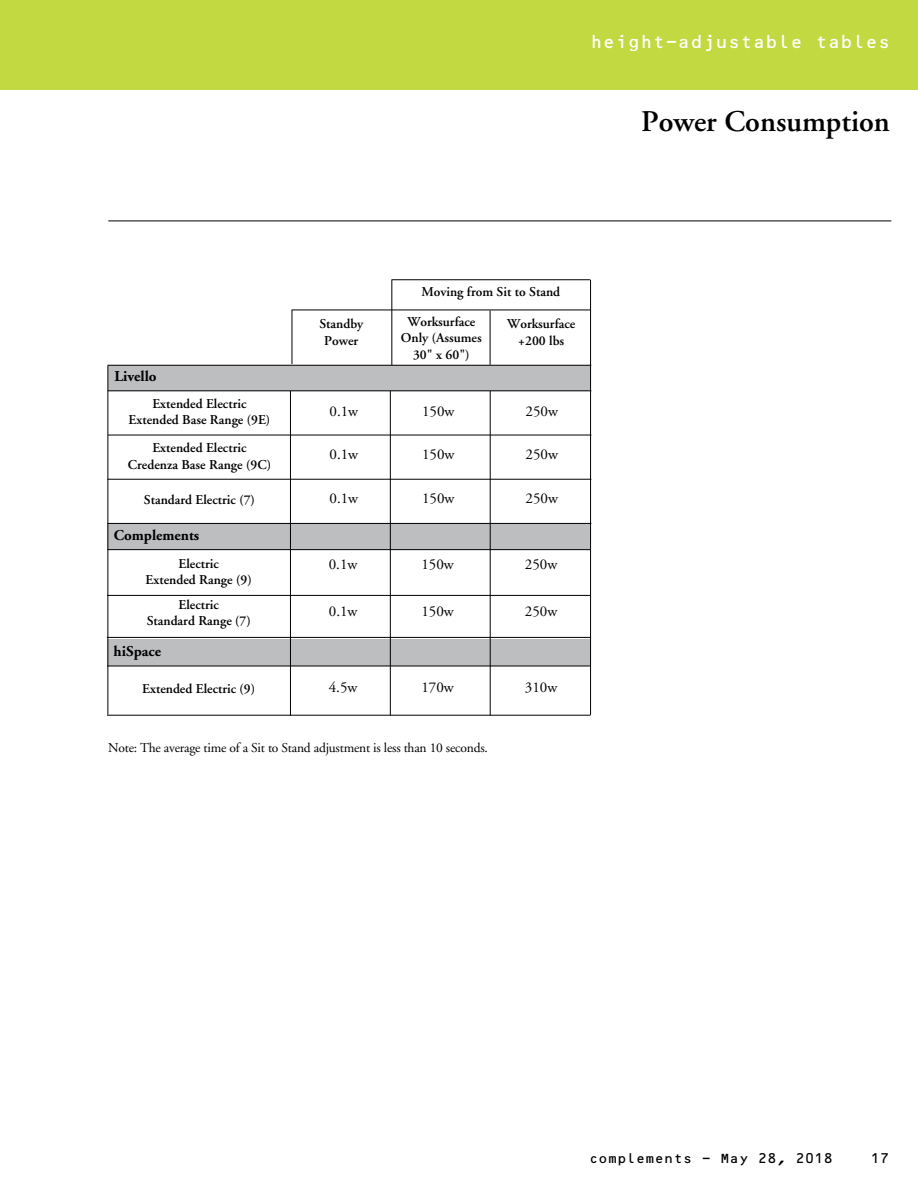
<style>
.page{position:relative;width:918px;height:1188px;background:#fff}
.page>*{position:absolute;margin:0;border:0;box-sizing:border-box;transform-origin:0 0}
.t1{font:600 30px "Adobe Garamond";color:#000}
.t2{font:18px "OCRB";letter-spacing:-.025em;color:#fff}
.t3{font:15px "Adobe Garamond";color:#000}
.t4{font:700 15px "Adobe Garamond";color:#000}
.t5{font:600 13.5px/16.2px "Adobe Garamond";color:#000;text-align:center}
.t6{font:13.5px "Adobe Garamond";letter-spacing:-.015em;color:#000}
.t7{font:13.5px "OCRB";letter-spacing:-.025em;color:#000}
</style>
<div class="page">
<div style="left:0;top:0;width:918px;height:90px;background:#c3d941"></div>
<div style="left:108px;top:524px;width:482px;height:26px;background:#bcbec0"></div>
<div style="left:108px;top:639px;width:483px;height:26px;background:#bcbec0"></div>
<hr style="left:108px;top:221px;width:783px;height:1px;background:#000">
<div style="left:108px;top:365px;width:482px;height:25px;background:#bcbec0"></div>
<hr style="left:292px;top:310px;width:1px;height:54px;background:#000">
<hr style="left:392px;top:280px;width:1px;height:85px;background:#000">
<hr style="left:490px;top:310px;width:1px;height:55px;background:#000">
<hr style="left:290px;top:391px;width:1px;height:324px;background:#000">
<hr style="left:390px;top:391px;width:1px;height:324px;background:#000">
<hr style="left:490px;top:391px;width:1px;height:324px;background:#000">
<hr style="left:292px;top:310px;width:298px;height:1px;background:#000">
<hr style="left:392px;top:279px;width:198px;height:1px;background:#000">
<hr style="left:107px;top:365px;width:484px;height:1px;background:#000">
<hr style="left:108px;top:391px;width:483px;height:1px;background:#000">
<hr style="left:108px;top:435px;width:483px;height:1px;background:#000">
<hr style="left:107px;top:637px;width:483px;height:1px;background:#000">
<hr style="left:107px;top:666px;width:483px;height:1px;background:#000">
<hr style="left:107px;top:715px;width:483px;height:1px;background:#000">
<hr style="left:107px;top:479px;width:484px;height:1px;background:#000">
<hr style="left:108px;top:549px;width:482px;height:1px;background:#000">
<hr style="left:108px;top:523px;width:483px;height:1px;background:#000">
<hr style="left:107px;top:595px;width:483px;height:1px;background:#000">
<hr style="left:590px;top:280px;width:1px;height:435px;background:#000">
<hr style="left:108px;top:366px;width:1px;height:349px;background:#000">
<h2 class="t2" style="left:590px;top:32px;width:302px">height-adjustable tables</h2>
<h1 class="t1" style="left:641px;top:105px;width:250px">Power Consumption</h1>
<p class="t4" style="left:114px;top:368px;width:44px">Livello</p>
<p class="t5" style="left:129px;top:396px;width:143px">Extended Electric<br>Extended Base Range (9E)</p>
<p class="t5" style="left:128px;top:440px;width:145px">Extended Electric<br>Credenza Base Range (9C)</p>
<p class="t5" style="left:144px;top:492px;width:112px">Standard Electric (7)</p>
<p class="t4" style="left:114px;top:528px;width:87px">Complements</p>
<p class="t5" style="left:422px;top:284px;width:140px">Moving from Sit to Stand</p>
<p class="t5" style="left:507px;top:316px;width:70px">Worksurface +200 lbs</p>
<p class="t5" style="left:319px;top:316px;width:45px">Standby<br>Power</p>
<p class="t5" style="left:401px;top:314px;width:82px">Worksurface<br>Only (Assumes<br>30" x 60")</p>
<p class="t3" style="left:330px;top:403px;width:30px">0.1w</p>
<p class="t3" style="left:422px;top:403px;width:34px">150w</p>
<p class="t3" style="left:526px;top:403px;width:34px">250w</p>
<p class="t3" style="left:330px;top:446px;width:30px">0.1w</p>
<p class="t3" style="left:422px;top:446px;width:34px">150w</p>
<p class="t3" style="left:526px;top:446px;width:34px">250w</p>
<p class="t3" style="left:330px;top:490px;width:30px">0.1w</p>
<p class="t3" style="left:422px;top:490px;width:34px">150w</p>
<p class="t3" style="left:526px;top:490px;width:34px">250w</p>
<p class="t5" style="left:146px;top:556px;width:108px">Electric<br>Extended Range (9)</p>
<p class="t3" style="left:329px;top:556px;width:30px">0.1w</p>
<p class="t3" style="left:421px;top:556px;width:34px">150w</p>
<p class="t3" style="left:525px;top:556px;width:34px">250w</p>
<p class="t5" style="left:147px;top:597px;width:106px">Electric<br>Standard Range (7)</p>
<p class="t4" style="left:114px;top:643px;width:49px">hiSpace</p>
<p class="t5" style="left:142px;top:681px;width:114px">Extended Electric (9)</p>
<p class="t3" style="left:329px;top:603px;width:30px">0.1w</p>
<p class="t3" style="left:421px;top:603px;width:34px">150w</p>
<p class="t3" style="left:525px;top:603px;width:34px">250w</p>
<p class="t3" style="left:329px;top:679px;width:30px">4.5w</p>
<p class="t3" style="left:421px;top:679px;width:34px">170w</p>
<p class="t3" style="left:525px;top:679px;width:34px">310w</p>
<p class="t6" style="left:108px;top:741px;width:381px">Note: The average time of a Sit to Stand adjustment is less than 10 seconds.</p>
<p class="t7" style="left:589px;top:1151px;width:246px">complements - May 28, 2018</p>
<p class="t7" style="left:870px;top:1151px;width:21px">17</p>
</div>
